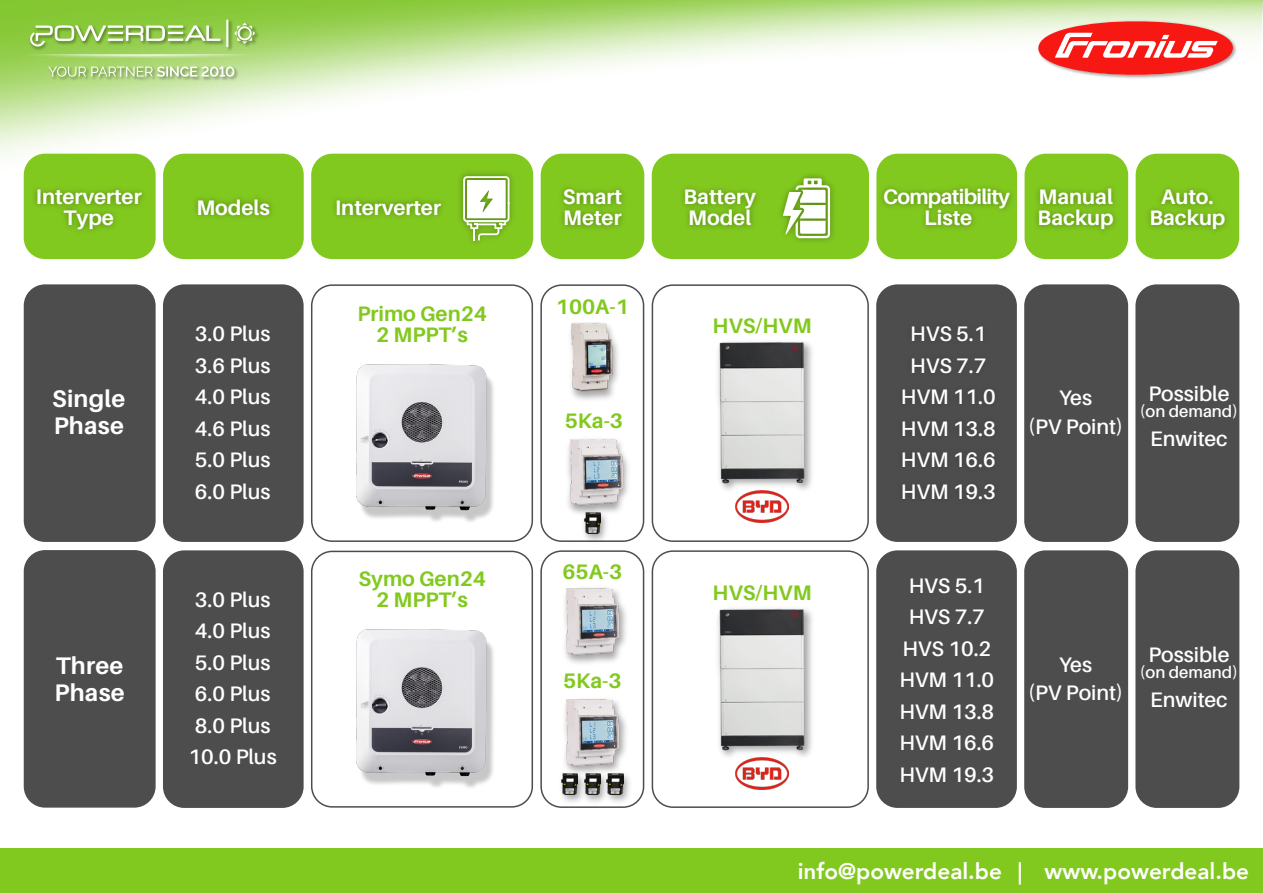
<style>
.page{position:relative;width:1263px;height:893px;background:#fff}
.page>*{position:absolute;margin:0;border:0;box-sizing:border-box;transform-origin:0 0}
.t1{font:700 24px/27px "Aileron";letter-spacing:.01em;color:#fff}
.t2{font:800 22.5px "Avenir";color:#fff}
.t3{font:600 21px/31.5px "Aileron";color:#fff;text-align:center}
.t4{font:700 21px/21px "Aileron";color:#fff}
.t5{font:700 21px/21px "Aileron";color:#82c91f;text-align:center}
.t6{font:700 21px/21px "Aileron";letter-spacing:-.035em;color:#fff;text-align:center}
.t7{font:600 16.5px "Aileron";color:#fff}
</style>
<div class="page">
<div style="left:0;top:849px;width:1263px;height:44px;background:#82c91f"></div>
<div style="left:24px;top:154px;width:132px;height:105px;background:#82c91f;border-radius:21px"></div>
<div style="left:311px;top:154px;width:222px;height:105px;background:#82c91f;border-radius:21px"></div>
<div style="left:652px;top:154px;width:217px;height:105px;background:#82c91f;border-radius:21px"></div>
<div style="left:876px;top:154px;width:141px;height:105px;background:#82c91f;border-radius:21px"></div>
<svg style="left:1136px;top:154px;width:103px;height:105px;background:#7dc21d"></svg>
<svg style="left:1024px;top:154px;width:104px;height:105px;background:#7ec21f"></svg>
<img style="left:459px;top:206px;width:54px;height:36px">
<svg style="left:463px;top:206px;width:46px;height:34px"></svg>
<img style="left:781px;top:206px;width:53px;height:35px">
<svg style="left:783px;top:206px;width:47px;height:32px;background:#cde1b1"></svg>
<img style="left:876px;top:206px;width:142px;height:33px">
<div style="left:24px;top:284px;width:132px;height:258px;background:#4d4d4d;border-radius:21px"></div>
<div style="left:24px;top:550px;width:132px;height:258px;background:#4d4d4d;border-radius:21px"></div>
<svg style="left:311px;top:284px;width:222px;height:258px"></svg>
<svg style="left:652px;top:284px;width:217px;height:258px"></svg>
<div style="left:876px;top:284px;width:141px;height:258px;background:#4d4d4d;border-radius:21px"></div>
<div style="left:1024px;top:284px;width:104px;height:258px;background:#4d4d4d;border-radius:21px"></div>
<div style="left:1024px;top:550px;width:104px;height:258px;background:#4d4d4d;border-radius:21px"></div>
<div style="left:1135px;top:284px;width:104px;height:258px;background:#4d4d4d;border-radius:21px"></div>
<div style="left:1135px;top:550px;width:104px;height:258px;background:#4d4d4d;border-radius:21px"></div>
<svg style="left:541px;top:154px;width:103px;height:105px;background:#7ec31e"></svg>
<svg style="left:540px;top:284px;width:104px;height:258px"></svg>
<svg style="left:540px;top:550px;width:104px;height:257px"></svg>
<div style="left:876px;top:550px;width:141px;height:258px;background:#4d4d4d;border-radius:21px"></div>
<svg style="left:311px;top:551px;width:222px;height:257px"></svg>
<img style="left:344px;top:623px;width:157px;height:167px">
<img style="left:344px;top:357px;width:157px;height:167px">
<img style="left:678px;top:324px;width:168px;height:167px">
<svg style="left:652px;top:550px;width:217px;height:258px"></svg>
<div style="left:163px;top:154px;width:141px;height:105px;background:#82c91f;border-radius:21px"></div>
<div style="left:163px;top:284px;width:141px;height:258px;background:#4d4d4d;border-radius:21px"></div>
<div style="left:163px;top:550px;width:141px;height:258px;background:#4d4d4d;border-radius:21px"></div>
<img style="left:736px;top:490px;width:52px;height:33px">
<img style="left:736px;top:757px;width:52px;height:33px">
<img style="left:559px;top:666px;width:72px;height:2px">
<img style="left:542px;top:565px;width:101px;height:101px">
<img style="left:542px;top:676px;width:101px;height:101px">
<img style="left:545px;top:416px;width:100px;height:101px">
<img style="left:554px;top:312px;width:82px;height:99px">
<img style="left:560px;top:317px;width:64px;height:81px">
<img style="left:555px;top:769px;width:23px;height:39px">
<img style="left:561px;top:774px;width:17px;height:20px">
<img style="left:578px;top:769px;width:22px;height:39px">
<img style="left:584px;top:774px;width:16px;height:20px">
<img style="left:600px;top:769px;width:35px;height:39px">
<img style="left:607px;top:774px;width:16px;height:20px">
<img style="left:578px;top:507px;width:34px;height:35px">
<img style="left:584px;top:512px;width:16px;height:21px">
<img style="left:0;top:0;width:1263px;height:206px">
<img style="left:46px;top:64px;width:194px;height:19px">
<svg style="left:48px;top:66px;width:186px;height:11px;background:#bbd59b"></svg>
<img style="left:28px;top:17px;width:233px;height:36px">
<hr style="left:226px;top:19px;width:2px;height:28px;background:#fff">
<svg style="left:30px;top:25px;width:190px;height:22px"></svg>
<svg style="left:234px;top:23px;width:21px;height:21px"></svg>
<svg style="left:10px;top:54px;width:260px;height:6px;background:#b3db80"></svg>
<img style="left:1036px;top:19px;width:203px;height:62px">
<svg style="left:1038px;top:12px;width:195px;height:72px"></svg>
<p class="t4" style="left:36px;top:187px;width:107px;text-align:center">Interverter<br>Type</p>
<p class="t4" style="left:335px;top:197px;width:107px">Interverter</p>
<p class="t4" style="left:683px;top:187px;width:74px">Battery<br>Model</p>
<p class="t6" style="left:883px;top:187px;width:129px">Compatibility<br>Liste</p>
<p class="t4" style="left:1037px;top:187px;width:78px">Manual<br>Backup</p>
<p class="t4" style="left:1149px;top:187px;width:78px;text-align:center">Auto.<br>Backup</p>
<p class="t4" style="left:563px;top:187px;width:61px">Smart<br>Meter</p>
<p class="t4" style="left:196px;top:197px;width:75px">Models</p>
<p class="t1" style="left:52px;top:385px;width:75px">Single<br>Phase</p>
<p class="t1" style="left:55px;top:652px;width:72px">Three<br>Phase</p>
<p class="t3" style="left:195px;top:318px;width:77px;text-align:justify">3.0 Plus 3.6 Plus 4.0 Plus 4.6 Plus 5.0 Plus 6.0 Plus</p>
<p class="t3" style="left:189px;top:584px;width:90px;text-align:left">3.0 Plus<br>4.0 Plus<br>5.0 Plus<br>6.0 Plus<br>8.0 Plus<br>10.0 Plus</p>
<p class="t5" style="left:556px;top:296px;width:74px">100A-1</p>
<p class="t5" style="left:357px;top:303px;width:131px">Primo Gen24<br>2 MPPT’s</p>
<p class="t5" style="left:712px;top:315px;width:100px">HVS/HVM</p>
<p class="t5" style="left:358px;top:568px;width:129px">Symo Gen24<br>2 MPPT’s</p>
<p class="t5" style="left:565px;top:411px;width:60px">5Ka-3</p>
<p class="t5" style="left:562px;top:561px;width:61px">65A-3</p>
<p class="t5" style="left:563px;top:671px;width:60px">5Ka-3</p>
<p class="t5" style="left:712px;top:582px;width:100px">HVS/HVM</p>
<p class="t3" style="left:901px;top:318px;width:96px">HVS 5.1<br>HVS 7.7<br>HVM 11.0<br>HVM 13.8<br>HVM 16.6<br>HVM 19.3</p>
<p class="t3" style="left:899px;top:570px;width:96px">HVS 5.1<br>HVS 7.7<br>HVS 10.2<br>HVM 11.0<br>HVM 13.8<br>HVM 16.6<br>HVM 19.3</p>
<p class="t3" style="left:1028px;top:384px;width:97px;line-height:28.5px">Yes<br>(PV Point)</p>
<p class="t3" style="left:1148px;top:378px;width:83px">Possible</p>
<p class="t7" style="left:1140px;top:402px;width:99px">(on demand)</p>
<p class="t3" style="left:1150px;top:423px;width:79px">Enwitec</p>
<p class="t3" style="left:1028px;top:650px;width:97px;line-height:28.5px">Yes<br>(PV Point)</p>
<p class="t3" style="left:1148px;top:639px;width:83px">Possible</p>
<p class="t7" style="left:1140px;top:663px;width:99px">(on demand)</p>
<p class="t3" style="left:1150px;top:684px;width:79px">Enwitec</p>
<p class="t2" style="left:798px;top:853px;width:453px">info@powerdeal.be ︱ www.powerdeal.be</p>
</div>
